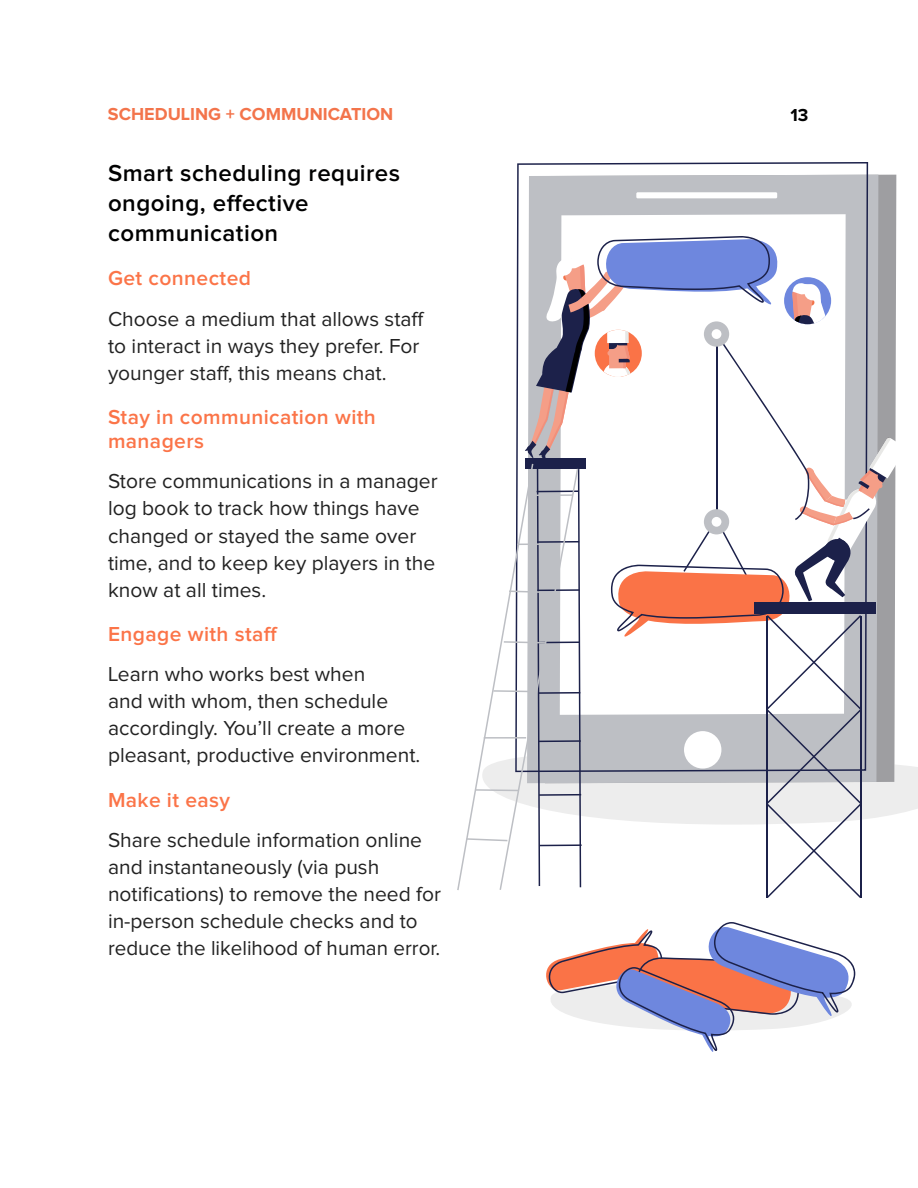
<style>
.page{position:relative;width:918px;height:1188px;background:#fff}
.page>*{position:absolute;margin:0;border:0;box-sizing:border-box;transform-origin:0 0}
.t1{font:600 24px/30px "Proxima Nova";letter-spacing:.02em;color:#000101}
.t2{font:21px/27px "Proxima Nova";color:#222}
.t3{font:600 21px/24px "Proxima Nova";letter-spacing:.02em;color:#fb7448}
.t4{font:700 18px "Proxima Nova";color:#f3744b}
.t5{font:700 18px "Proxima Nova";color:#000101}
</style>
<div class="page">
<svg style="left:517px;top:162px;width:351px;height:74px;fill:#bdbfc4"></svg>
<svg style="left:560px;top:214px;width:286px;height:22px"></svg>
<div style="left:636px;top:192px;width:141px;height:6px;background:#fff"></div>
<svg style="left:457px;top:236px;width:461px;height:662px"></svg>
<svg style="left:546px;top:922px;width:310px;height:130px"></svg>
<p class="t4" style="left:108px;top:106px;width:287px">SCHEDULING + COMMUNICATION</p>
<p class="t5" style="left:790px;top:106px;width:19px">13</p>
<p class="t1" style="left:108px;top:159px;width:294px">Smart scheduling requires ongoing, effective communication</p>
<p class="t3" style="left:108px;top:267px;width:145px">Get connected</p>
<p class="t2" style="left:108px;top:306px;width:318px">Choose a medium that allows staff to interact in ways they prefer. For younger staff, this means chat.</p>
<p class="t3" style="left:108px;top:406px;width:269px">Stay in communication with managers</p>
<p class="t2" style="left:108px;top:469px;width:331px">Store communications in a manager log book to track how things have changed or stayed the same over time, and to keep key players in the know at all times.</p>
<p class="t3" style="left:108px;top:623px;width:172px">Engage with staff</p>
<p class="t2" style="left:108px;top:662px;width:314px">Learn who works best when<br>and with whom, then schedule accordingly. You’ll create a more pleasant, productive environment.</p>
<p class="t3" style="left:108px;top:788px;width:124px">Make it easy</p>
<p class="t2" style="left:108px;top:827px;width:335px">Share schedule information online and instantaneously (via push notifications) to remove the need for in-person schedule checks and to reduce the likelihood of human error.</p>
</div>
